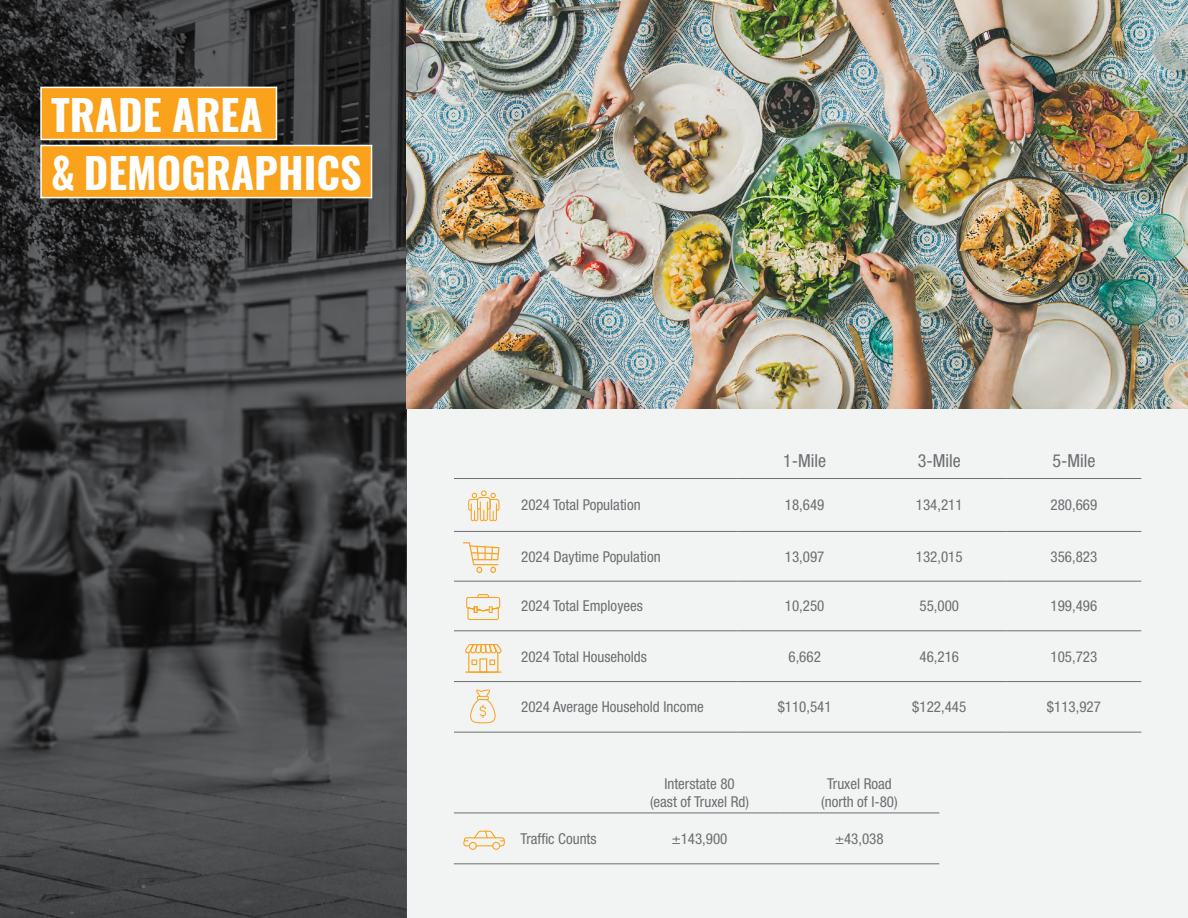
<style>
.page{position:relative;width:1188px;height:918px;background:#fff}
.page>*{position:absolute;margin:0;border:0;box-sizing:border-box;transform-origin:0 0}
.t1{font:700 42px/58.5px "Oswald";color:#fff}
.t2{font:condensed 18px "Helvetica Neue LT Std";color:#6d6e71}
.t3{font:condensed 15px/18px "Helvetica Neue LT Std";color:#6d6e71;text-align:center}
</style>
<div class="page">
<div style="left:406px;top:409px;width:782px;height:509px;background:#f2f3f3"></div>
<hr style="left:454px;top:581px;width:283px;height:1px;background:#6d6e71">
<hr style="left:454px;top:478px;width:283px;height:1px;background:#6d6e71">
<hr style="left:737px;top:478px;width:135px;height:1px;background:#6d6e71">
<hr style="left:872px;top:478px;width:135px;height:1px;background:#6d6e71">
<hr style="left:1007px;top:478px;width:134px;height:1px;background:#6d6e71">
<hr style="left:454px;top:531px;width:283px;height:1px;background:#6d6e71">
<hr style="left:737px;top:531px;width:135px;height:1px;background:#6d6e71">
<hr style="left:872px;top:531px;width:135px;height:1px;background:#6d6e71">
<hr style="left:1007px;top:531px;width:134px;height:1px;background:#6d6e71">
<hr style="left:737px;top:581px;width:135px;height:1px;background:#6d6e71">
<hr style="left:872px;top:581px;width:135px;height:1px;background:#6d6e71">
<hr style="left:1007px;top:581px;width:134px;height:1px;background:#6d6e71">
<hr style="left:737px;top:631px;width:135px;height:1px;background:#6d6e71">
<hr style="left:872px;top:631px;width:135px;height:1px;background:#6d6e71">
<hr style="left:1007px;top:631px;width:134px;height:1px;background:#6d6e71">
<hr style="left:737px;top:681px;width:135px;height:1px;background:#6d6e71">
<hr style="left:872px;top:681px;width:135px;height:1px;background:#6d6e71">
<hr style="left:1007px;top:681px;width:134px;height:1px;background:#6d6e71">
<hr style="left:737px;top:732px;width:135px;height:1px;background:#6d6e71">
<hr style="left:872px;top:732px;width:135px;height:1px;background:#6d6e71">
<hr style="left:1007px;top:732px;width:134px;height:1px;background:#6d6e71">
<hr style="left:454px;top:631px;width:283px;height:1px;background:#6d6e71">
<hr style="left:454px;top:681px;width:283px;height:1px;background:#6d6e71">
<hr style="left:454px;top:732px;width:283px;height:1px;background:#6d6e71">
<svg style="left:468px;top:490px;width:32px;height:31px"></svg>
<svg style="left:466px;top:594px;width:34px;height:26px"></svg>
<svg style="left:463px;top:542px;width:37px;height:31px"></svg>
<svg style="left:470px;top:689px;width:26px;height:34px"></svg>
<svg style="left:465px;top:644px;width:37px;height:29px"></svg>
<hr style="left:454px;top:813px;width:166px;height:1px;background:#6d6e71">
<hr style="left:620px;top:813px;width:159px;height:1px;background:#6d6e71">
<hr style="left:779px;top:813px;width:160px;height:1px;background:#6d6e71">
<hr style="left:454px;top:864px;width:166px;height:1px;background:#6d6e71">
<hr style="left:620px;top:864px;width:159px;height:1px;background:#6d6e71">
<hr style="left:779px;top:864px;width:160px;height:1px;background:#6d6e71">
<svg style="left:463px;top:831px;width:42px;height:19px"></svg>
<svg style="left:0;top:0;width:406px;height:918px;background:#3e3f41"></svg>
<img style="left:406px;top:0;width:782px;height:409px">
<div style="left:40px;top:145px;width:332px;height:53px;background:#faa21b;border:2px solid #fff"></div>
<div style="left:40px;top:87px;width:237px;height:53px;background:#faa21b;border:2px solid #fff"></div>
<h1 class="t1" style="left:51px;top:88px;width:312px">TRADE AREA<br>&amp; DEMOGRAPHICS</h1>
<p class="t2" style="left:783px;top:450px;width:44px">1-Mile</p>
<p class="t2" style="left:918px;top:450px;width:44px">3-Mile</p>
<p class="t2" style="left:1052px;top:450px;width:44px">5-Mile</p>
<p class="t3" style="left:521px;top:496px;width:121px">2024 Total Population</p>
<p class="t3" style="left:785px;top:496px;width:41px">18,649</p>
<p class="t3" style="left:916px;top:496px;width:48px">134,211</p>
<p class="t3" style="left:1051px;top:496px;width:48px">280,669</p>
<p class="t3" style="left:521px;top:547px;width:141px">2024 Daytime Population</p>
<p class="t3" style="left:785px;top:547px;width:41px">13,097</p>
<p class="t3" style="left:916px;top:547px;width:48px">132,015</p>
<p class="t3" style="left:1051px;top:547px;width:48px">356,823</p>
<p class="t3" style="left:521px;top:597px;width:123px">2024 Total Employees</p>
<p class="t3" style="left:785px;top:597px;width:41px">10,250</p>
<p class="t3" style="left:920px;top:597px;width:41px">55,000</p>
<p class="t3" style="left:1051px;top:597px;width:48px">199,496</p>
<p class="t3" style="left:521px;top:647px;width:127px">2024 Total Households</p>
<p class="t3" style="left:788px;top:647px;width:34px">6,662</p>
<p class="t3" style="left:920px;top:647px;width:41px">46,216</p>
<p class="t3" style="left:1051px;top:647px;width:48px">105,723</p>
<p class="t3" style="left:521px;top:698px;width:184px">2024 Average Household Income</p>
<p class="t3" style="left:778px;top:698px;width:55px">$110,541</p>
<p class="t3" style="left:912px;top:698px;width:55px">$122,445</p>
<p class="t3" style="left:1047px;top:698px;width:56px">$113,927</p>
<p class="t3" style="left:650px;top:775px;width:101px">Interstate 80 (east of Truxel Rd)</p>
<p class="t3" style="left:821px;top:775px;width:78px">Truxel Road (north of I-80)</p>
<p class="t3" style="left:521px;top:829px;width:78px">Traffic Counts</p>
<p class="t3" style="left:672px;top:829px;width:57px">±143,900</p>
<p class="t3" style="left:835px;top:829px;width:50px">±43,038</p>
</div>
